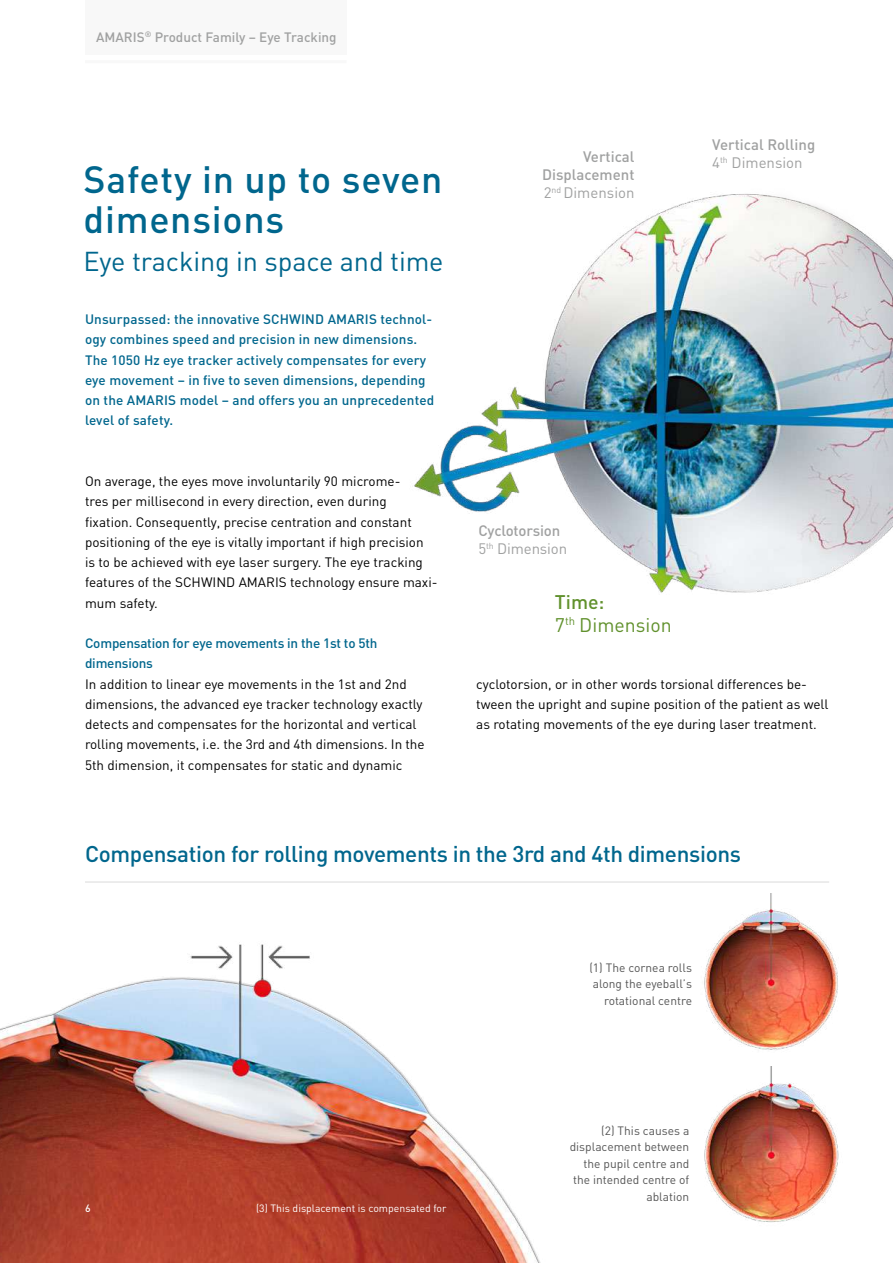
<style>
.page{position:relative;width:893px;height:1263px;background:#fff}
.page>*{position:absolute;margin:0;border:0;box-sizing:border-box;transform-origin:0 0}
.t1{font:500 37.5px/40.5px "DIN Schwind";letter-spacing:.02em;color:#00668d}
.t2{font:27px "DIN Schwind";letter-spacing:-.005em;color:#00668d}
.t3{font:500 22.5px "DIN Schwind";letter-spacing:-.015em;color:#00668d}
.t4{font:19.5px/22.5px "DIN Schwind";color:#61912d}
.t5{font:500 15px/18px "DIN Schwind";color:#a0a1a1}
.t6{font:13.5px/20.2px "DIN Schwind";color:#000}
.t7{font:500 13.5px/20.2px "DIN Schwind";letter-spacing:.01em;color:#00668d}
.t8{font:500 13.5px/20.2px "DIN Schwind";letter-spacing:-.015em;color:#00668d}
.t9{font:500 13.5px "DIN Schwind";color:#a0a1a1}
.t10{font:12px/16.5px "DIN Schwind";color:#565656;text-align:right}
.t11{font:10.5px "DIN Schwind";color:#fff}
.t12{font:500 10.5px "DIN Schwind";color:#fff}
.s1{font-weight:400}
.s2{font-weight:500}
</style>
<div class="page">
<img style="left:414px;top:194px;width:479px;height:399px">
<img style="left:0;top:944px;width:541px;height:319px">
<img style="left:704px;top:893px;width:134px;height:157px">
<img style="left:704px;top:1067px;width:135px;height:155px">
<hr style="left:85px;top:882px;width:744px;height:1px;background:#dadada">
<hr style="left:85px;top:60px;width:262px;height:3px;background:#f8f8f8">
<div style="left:85px;top:0;width:262px;height:55px;background:#f8f8f8"></div>
<p class="t9" style="left:96px;top:28px;width:242px">AMARIS<sup>®</sup> Product Family – Eye Tracking</p>
<h1 class="t1" style="left:84px;top:158px;width:360px">Safety in up to seven dimensions</h1>
<h2 class="t2" style="left:84px;top:244px;width:362px">Eye tracking in space and time</h2>
<p class="t7" style="left:85px;top:309px;width:351px">Unsurpassed: the innovative SCHWIND AMARIS technol&shy;ogy combines speed and precision in new dimensions.<br>The 1050 Hz eye tracker actively compensates for every eye movement – in five to seven dimensions, depending on the AMARIS model – and offers you an unprecedented level of safety.</p>
<p class="t5" style="left:542px;top:147px;width:94px;text-align:justify;text-indent:41px">Vertical Displacement <span class="s1">2</span><sup>nd</sup> <span class="s1">Dimension</span></p>
<p class="t5" style="left:712px;top:135px;width:104px">Vertical Rolling<br><span class="s1">4</span><sup>th</sup> <span class="s1">Dimension</span></p>
<p class="t6" style="left:85px;top:471px;width:354px">On average, the eyes move involuntarily 90 microme-<br>tres per millisecond in every direction, even during fixation. Consequently, precise centration and constant positioning of the eye is vitally important if high precision<br>is to be achieved with eye laser surgery. The eye tracking features of the SCHWIND AMARIS technology ensure maxi&shy;mum safety.</p>
<p class="t8" style="left:85px;top:633px;width:294px">Compensation for eye movements in the 1st to 5th dimensions</p>
<p class="t6" style="left:85px;top:673px;width:341px">In addition to linear eye movements in the 1st and 2nd dimensions, the advanced eye tracker technology exactly detects and compensates for the horizontal and vertical rolling movements, i.e. the 3rd and 4th dimensions. In the 5th dimension, it compensates for static and dynamic</p>
<p class="t6" style="left:476px;top:673px;width:354px">cyclotorsion, or in other words torsional differences be&shy;tween the upright and supine position of the patient as well as rotating movements of the eye during laser treatment.</p>
<p class="t5" style="left:478px;top:521px;width:90px">Cyclotorsion<br><span class="s1">5</span><sup>th</sup> <span class="s1">Dimension</span></p>
<h3 class="t4" style="left:555px;top:591px;width:118px"><span class="s2">Time:<br></span>7<sup>th</sup> Dimension</h3>
<h3 class="t3" style="left:85px;top:839px;width:657px">Compensation for rolling movements in the 3rd and 4th dimensions</h3>
<p class="t10" style="left:589px;top:959px;width:104px">(1) The cornea rolls along the eyeball’s rotational centre</p>
<p class="t12" style="left:85px;top:1201px;width:7px">6</p>
<p class="t11" style="left:256px;top:1202px;width:192px">(3) This displacement is compensated for</p>
<p class="t10" style="left:570px;top:1122px;width:121px">(2) This causes a displacement between the pupil centre and the intended centre of ablation</p>
</div>
